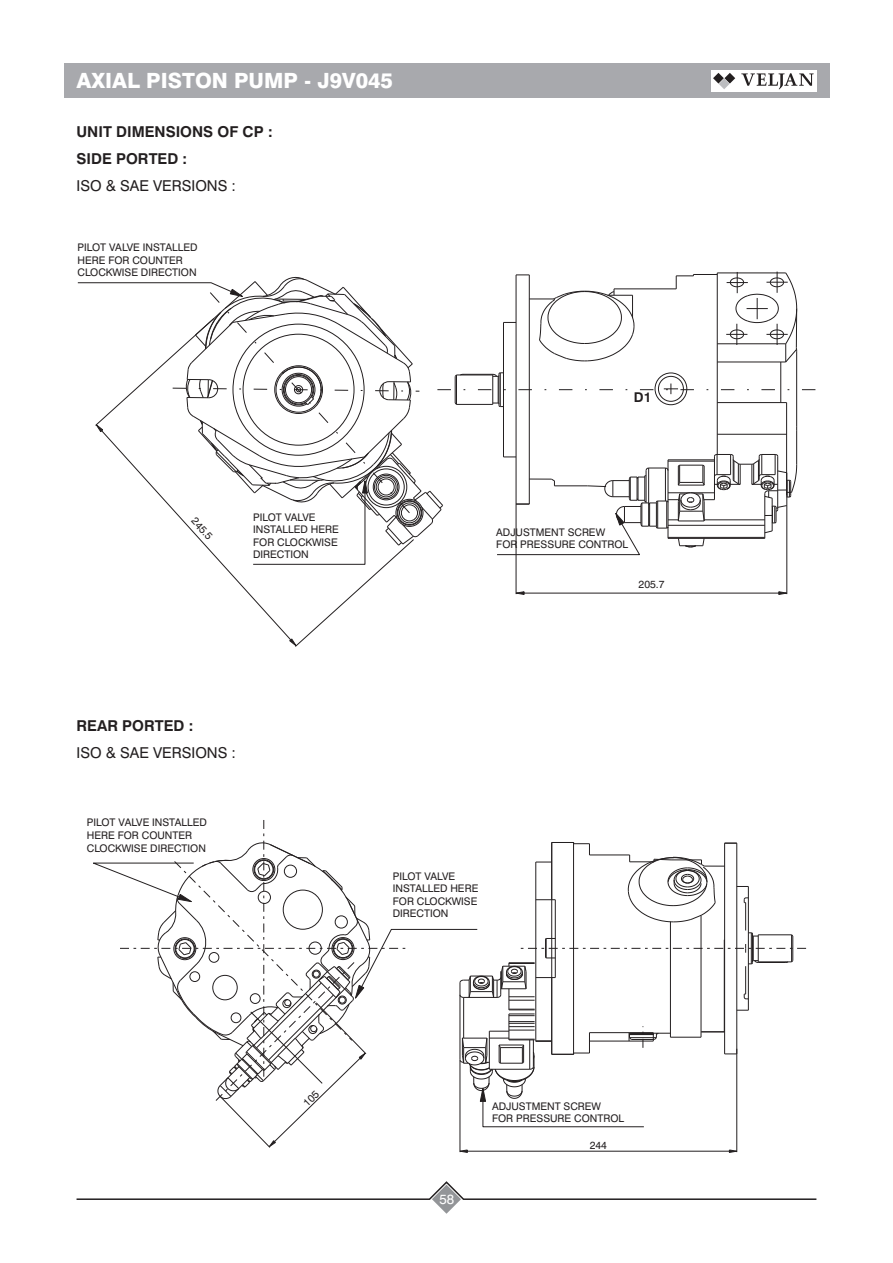
<style>
.page{position:relative;width:893px;height:1263px;background:#fff}
.page>*{position:absolute;margin:0;border:0;box-sizing:border-box;transform-origin:0 0}
.t1{font:800 21px "Swiss 721 BT";color:#fff}
.t2{font:700 15px/27px "Swiss 721 BT";color:#231f20}
.t3{font:15px "Swiss 721 BT";color:#231f20}
.t4{font:700 13.5px "Swiss 721 BT";color:#231f20}
.t5{font:13.5px "Swiss 721 BT";color:#fff}
.t6{font:10.5px/12.6px "Swiss 721 BT";color:#231f20}
</style>
<div class="page">
<svg style="left:77px;top:272px;width:738px;height:375px"></svg>
<div style="left:64px;top:64px;width:765px;height:34px;background:#a8a9ad"></div>
<div style="left:711px;top:70px;width:106px;height:21px;background:#fff"></div>
<svg style="left:713px;top:73px;width:22px;height:16px"></svg>
<svg style="left:741px;top:73px;width:73px;height:16px"></svg>
<svg style="left:76px;top:1181px;width:741px;height:33px"></svg>
<svg style="left:93px;top:820px;width:713px;height:333px"></svg>
<h1 class="t1" style="left:77px;top:72px;width:318px">AXIAL PISTON PUMP - J9V045</h1>
<h2 class="t2" style="left:77px;top:119px;width:198px">UNIT DIMENSIONS OF CP :<br>SIDE PORTED :</h2>
<h2 class="t3" style="left:77px;top:179px;width:161px">ISO &amp; SAE VERSIONS :</h2>
<p class="t6" style="left:78px;top:242px;width:122px">PILOT VALVE INSTALLED<br>HERE FOR COUNTER<br>CLOCKWISE DIRECTION</p>
<p class="t6" style="left:197px;top:515px;width:27px;rotate:48deg">245.5</p>
<p class="t6" style="left:253px;top:511px;width:87px">PILOT VALVE<br>INSTALLED HERE<br>FOR CLOCKWISE<br>DIRECTION</p>
<p class="t4" style="left:634px;top:392px;width:19px">D1</p>
<p class="t6" style="left:496px;top:527px;width:134px">ADJUSTMENT SCREW<br>FOR PRESSURE CONTROL</p>
<p class="t6" style="left:639px;top:579px;width:27px">205.7</p>
<h2 class="t2" style="left:77px;top:714px;width:118px">REAR PORTED :</h2>
<h2 class="t3" style="left:77px;top:747px;width:161px">ISO &amp; SAE VERSIONS :</h2>
<p class="t6" style="left:87px;top:817px;width:122px">PILOT VALVE INSTALLED<br>HERE FOR COUNTER<br>CLOCKWISE DIRECTION</p>
<p class="t6" style="left:393px;top:870px;width:87px">PILOT VALVE<br>INSTALLED HERE<br>FOR CLOCKWISE<br>DIRECTION</p>
<p class="t5" style="left:439px;top:1194px;width:16px">58</p>
<p class="t6" style="left:492px;top:1100px;width:134px">ADJUSTMENT SCREW<br>FOR PRESSURE CONTROL</p>
<p class="t6" style="left:590px;top:1140px;width:19px">244</p>
</div>
